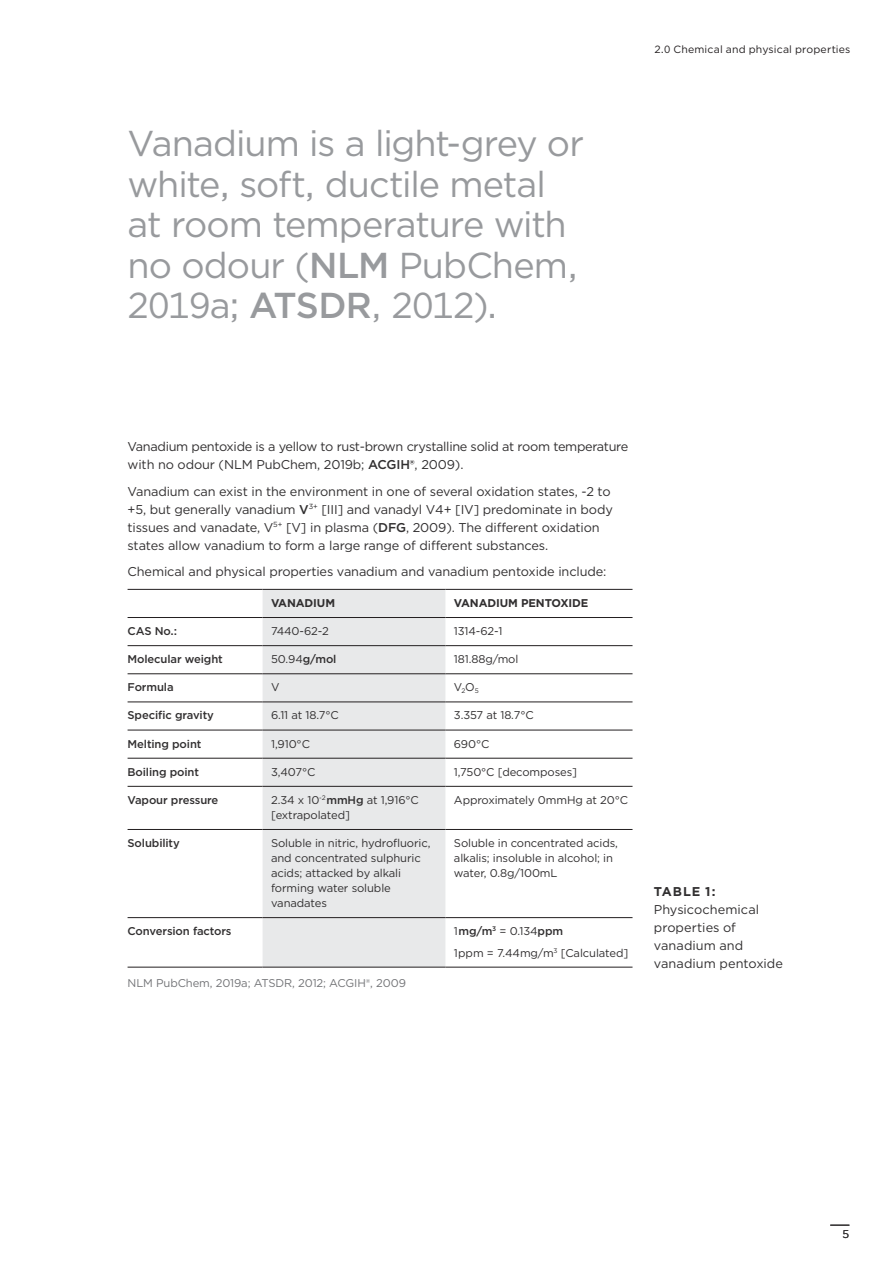
<style>
.page{position:relative;width:893px;height:1263px;background:#fff}
.page>*{position:absolute;margin:0;border:0;box-sizing:border-box;transform-origin:0 0}
.intro{font:36px/40.5px "Gotham";letter-spacing:-.025em;color:#989a9d}
.body{font:12.75px/18px "Gotham";letter-spacing:-.01em;color:#312f30}
.body_above_bullets{font:12.75px "Gotham";letter-spacing:-.01em;color:#312f30}
.figure_table{font:12.75px/18px "Gotham";letter-spacing:.005em;color:#312f30}
.table_body{font:11.25px/15px "Gotham";letter-spacing:-.01em;color:#312f30}
.table_H2{font:500 11.25px "Gotham";letter-spacing:-.01em;color:#312f30}
.table_body-2{font:11.25px "Gotham";letter-spacing:-.01em;color:#737477}
.table_H1{font:700 11.25px "Gotham";letter-spacing:-.01em;color:#312f30}
.t1{font:10.5px "Gotham";letter-spacing:.02em;color:#231f20}
.s1{font-weight:500}
.s2{font-weight:700}
</style>
<div class="page">
<div style="left:263px;top:590px;width:182px;height:377px;background:#e8e9ea"></div>
<hr style="left:128px;top:645px;width:135px;height:1px;background:#231f20">
<hr style="left:263px;top:645px;width:182px;height:1px;background:#231f20">
<hr style="left:445px;top:645px;width:187px;height:1px;background:#231f20">
<hr style="left:128px;top:673px;width:135px;height:1px;background:#231f20">
<hr style="left:263px;top:673px;width:182px;height:1px;background:#231f20">
<hr style="left:445px;top:673px;width:187px;height:1px;background:#231f20">
<hr style="left:128px;top:702px;width:135px;height:1px;background:#231f20">
<hr style="left:263px;top:702px;width:182px;height:1px;background:#231f20">
<hr style="left:445px;top:702px;width:187px;height:1px;background:#231f20">
<hr style="left:128px;top:730px;width:135px;height:1px;background:#231f20">
<hr style="left:263px;top:730px;width:182px;height:1px;background:#231f20">
<hr style="left:445px;top:730px;width:187px;height:1px;background:#231f20">
<hr style="left:128px;top:758px;width:135px;height:1px;background:#231f20">
<hr style="left:263px;top:758px;width:182px;height:1px;background:#231f20">
<hr style="left:445px;top:758px;width:187px;height:1px;background:#231f20">
<hr style="left:128px;top:589px;width:135px;height:1px;background:#231f20">
<hr style="left:263px;top:589px;width:182px;height:1px;background:#231f20">
<hr style="left:445px;top:589px;width:187px;height:1px;background:#231f20">
<hr style="left:128px;top:617px;width:135px;height:1px;background:#231f20">
<hr style="left:263px;top:617px;width:182px;height:1px;background:#231f20">
<hr style="left:445px;top:617px;width:187px;height:1px;background:#231f20">
<hr style="left:128px;top:967px;width:135px;height:1px;background:#231f20">
<hr style="left:263px;top:967px;width:182px;height:1px;background:#231f20">
<hr style="left:445px;top:967px;width:187px;height:1px;background:#231f20">
<hr style="left:128px;top:786px;width:135px;height:1px;background:#231f20">
<hr style="left:263px;top:786px;width:182px;height:1px;background:#231f20">
<hr style="left:445px;top:786px;width:187px;height:1px;background:#231f20">
<hr style="left:128px;top:829px;width:135px;height:1px;background:#231f20">
<hr style="left:263px;top:829px;width:182px;height:1px;background:#231f20">
<hr style="left:445px;top:829px;width:187px;height:1px;background:#231f20">
<hr style="left:128px;top:917px;width:135px;height:1px;background:#231f20">
<hr style="left:263px;top:917px;width:182px;height:1px;background:#231f20">
<hr style="left:445px;top:917px;width:187px;height:1px;background:#231f20">
<svg style="left:830px;top:1224px;width:19px;height:2px"></svg>
<p class="intro" style="left:128px;top:123px;width:458px">Vanadium is a light-grey or white, soft, ductile metal at room temperature with no odour (<span class="s1">NLM</span> PubChem,<br>2019a; <span class="s1">ATSDR</span>, 2012).</p>
<p class="t1" style="left:655px;top:43px;width:197px">2.0 Chemical and physical properties</p>
<p class="body" style="left:128px;top:437px;width:502px">Vanadium pentoxide is a yellow to rust-brown crystalline solid at room temperature with no odour (NLM PubChem, 2019b; <span class="s1">ACGIH®</span>, 2009).</p>
<p class="body" style="left:128px;top:482px;width:487px">Vanadium can exist in the environment in one of several oxidation states, -2 to +5, but generally vanadium <span class="s1">V</span><sup>3+</sup> [III] and vanadyl V4+ [IV] predominate in body tissues and vanadate, V<sup>5+</sup> [V] in plasma (<span class="s1">DFG</span>, 2009). The different oxidation states allow vanadium to form a large range of different substances.</p>
<p class="body_above_bullets" style="left:128px;top:563px;width:480px">Chemical and physical properties vanadium and vanadium pentoxide include:</p>
<p class="table_H1" style="left:271px;top:595px;width:66px">VANADIUM</p>
<p class="table_H1" style="left:454px;top:595px;width:136px">VANADIUM PENTOXIDE</p>
<p class="table_H2" style="left:128px;top:624px;width:51px">CAS No.:</p>
<p class="table_body" style="left:271px;top:623px;width:59px">7440-62-2</p>
<p class="table_body" style="left:454px;top:623px;width:50px">1314-62-1</p>
<p class="table_H2" style="left:128px;top:652px;width:97px">Molecular weight</p>
<p class="table_body" style="left:271px;top:651px;width:67px">50.94<span class="s1">g/mol</span></p>
<p class="table_body" style="left:454px;top:651px;width:66px">181.88g/mol</p>
<p class="table_H2" style="left:128px;top:680px;width:48px">Formula</p>
<p class="table_body" style="left:271px;top:679px;width:10px">V</p>
<p class="table_body" style="left:454px;top:679px;width:26px">V<sub>2</sub>O<sub>5</sub></p>
<p class="table_H2" style="left:128px;top:708px;width:88px">Specific gravity</p>
<p class="table_body" style="left:271px;top:708px;width:69px">6.11 at 18.7°C</p>
<p class="table_body" style="left:454px;top:708px;width:81px">3.357 at 18.7°C</p>
<p class="table_H2" style="left:128px;top:736px;width:75px">Melting point</p>
<p class="table_body" style="left:271px;top:736px;width:40px">1,910°C</p>
<p class="table_body" style="left:454px;top:736px;width:37px">690°C</p>
<p class="table_H2" style="left:128px;top:764px;width:73px">Boiling point</p>
<p class="table_body" style="left:271px;top:764px;width:46px">3,407°C</p>
<p class="table_body" style="left:454px;top:764px;width:125px">1,750°C [decomposes]</p>
<p class="table_H2" style="left:128px;top:792px;width:92px">Vapour pressure</p>
<p class="table_body" style="left:271px;top:792px;width:149px">2.34 x 10<sup>-2</sup><span class="s1">mmHg</span> at 1,916°C [extrapolated]</p>
<p class="table_body" style="left:454px;top:792px;width:176px">Approximately 0mmHg at 20°C</p>
<p class="table_H2" style="left:128px;top:836px;width:54px">Solubility</p>
<p class="table_body" style="left:271px;top:835px;width:161px">Soluble in nitric, hydrofluoric, and concentrated sulphuric acids; attacked by alkali forming water soluble vanadates</p>
<p class="table_body" style="left:454px;top:835px;width:166px">Soluble in concentrated acids, alkalis; insoluble in alcohol; in water, 0.8g/100mL</p>
<p class="table_H2" style="left:128px;top:924px;width:106px">Conversion factors</p>
<p class="table_body" style="left:454px;top:923px;width:111px">1<span class="s1">mg/m</span><sup>3</sup> = 0.134<span class="s1">ppm</span></p>
<p class="table_body" style="left:454px;top:945px;width:176px">1ppm = 7.44mg/m<sup>3</sup> [Calculated]</p>
<p class="table_body-2" style="left:128px;top:975px;width:280px">NLM PubChem, 2019a; ATSDR, 2012; ACGIH®, 2009</p>
<p class="figure_table" style="left:654px;top:882px;width:131px"><span class="s2">TABLE 1:<br></span>Physicochemical properties of vanadium and vanadium pentoxide</p>
<p class="table_body" style="left:843px;top:1227px;width:8px">5</p>
</div>
